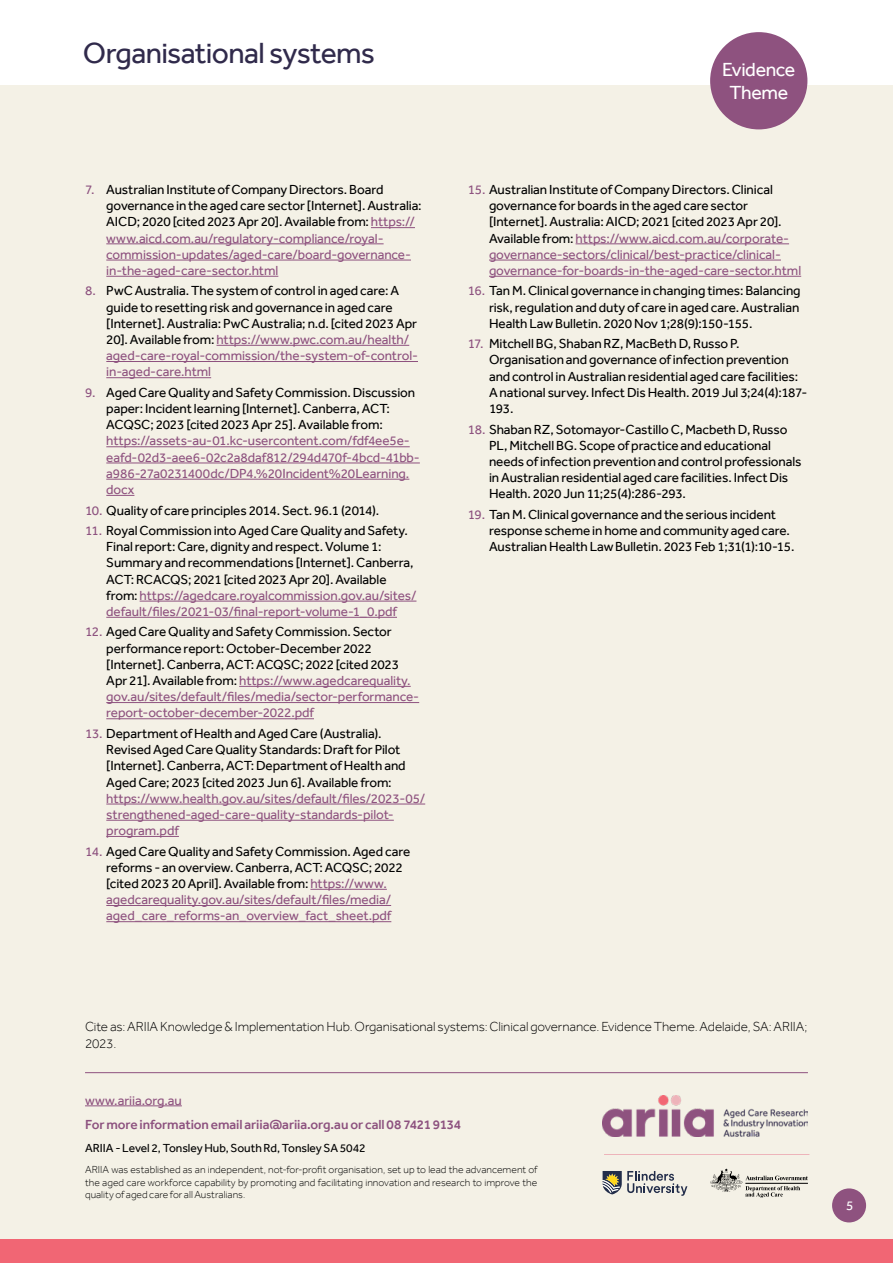
<style>
.page{position:relative;width:893px;height:1263px;background:#fff}
.page>*{position:absolute;margin:0;border:0;box-sizing:border-box;transform-origin:0 0}
.t1{font:30px "Effra";letter-spacing:-.02em;color:#302a4b}
.t2{font:19.5px/22.5px "Effra";letter-spacing:-.02em;color:#fff;text-align:center}
.t3{font:13.5px/16.2px "Effra";letter-spacing:-.005em;color:#000}
.Paragraph__P{font:13.5px/16.2px "Effra";letter-spacing:-.01em;color:#8e527f}
.t4{font:300 13.5px/16.2px "Effra";letter-spacing:-.005em;color:#000}
.t5{font:500 13.5px "Effra";letter-spacing:-.01em;color:#8d527f}
.t6{font:13.5px "Effra";color:#fff}
.t7{font:12px "Effra";letter-spacing:-.005em;color:#000}
.t8{font:300 10.5px/12.6px "Effra";letter-spacing:.005em;color:#000;text-align:justify}
.s1{color:#8d527f}
.s2{color:#8e527f}
.s3{color:#000}
</style>
<div class="page">
<div style="left:0;top:85px;width:893px;height:1178px;background:#f4f1e6"></div>
<div style="left:0;top:1239px;width:893px;height:24px;background:#f16674"></div>
<div style="left:710px;top:32px;width:97px;height:97px;background:#8e527f;border-radius:50%"></div>
<div style="left:832px;top:1188px;width:34px;height:34px;background:#8e527f;border-radius:50%"></div>
<hr style="left:371px;top:227px;width:44px;height:1px;background:#8e527f">
<hr style="left:106px;top:243px;width:278px;height:1px;background:#8e527f">
<hr style="left:106px;top:260px;width:305px;height:1px;background:#8e527f">
<hr style="left:106px;top:276px;width:172px;height:1px;background:#8e527f">
<hr style="left:216px;top:345px;width:193px;height:1px;background:#8e527f">
<hr style="left:106px;top:361px;width:312px;height:1px;background:#8e527f">
<hr style="left:106px;top:377px;width:105px;height:1px;background:#8e527f">
<hr style="left:106px;top:446px;width:304px;height:1px;background:#8e527f">
<hr style="left:106px;top:463px;width:314px;height:1px;background:#8e527f">
<hr style="left:106px;top:479px;width:303px;height:1px;background:#8e527f">
<svg style="left:106px;top:495px;width:28px;height:1px"></svg>
<hr style="left:140px;top:601px;width:276px;height:1px;background:#8e527f">
<hr style="left:106px;top:617px;width:291px;height:1px;background:#8e527f">
<hr style="left:239px;top:686px;width:172px;height:1px;background:#8e527f">
<hr style="left:106px;top:702px;width:313px;height:1px;background:#8e527f">
<hr style="left:106px;top:718px;width:208px;height:1px;background:#8e527f">
<hr style="left:106px;top:804px;width:319px;height:1px;background:#8e527f">
<hr style="left:106px;top:820px;width:288px;height:1px;background:#8e527f">
<hr style="left:106px;top:836px;width:73px;height:1px;background:#8e527f">
<hr style="left:310px;top:889px;width:77px;height:1px;background:#8e527f">
<hr style="left:106px;top:905px;width:285px;height:1px;background:#8e527f">
<hr style="left:106px;top:921px;width:285px;height:1px;background:#8e527f">
<hr style="left:576px;top:243px;width:213px;height:1px;background:#8e527f">
<hr style="left:489px;top:260px;width:292px;height:1px;background:#8e527f">
<hr style="left:489px;top:276px;width:312px;height:1px;background:#8e527f">
<hr style="left:85px;top:1105px;width:97px;height:1px;background:#8e527f">
<hr style="left:85px;top:1072px;width:723px;height:1px;background:#8e527f">
<hr style="left:604px;top:1154px;width:205px;height:1px;background:#edb4ba">
<img style="left:603px;top:1095px;width:205px;height:41px">
<svg style="left:603px;top:1171px;width:84px;height:25px"></svg>
<svg style="left:710px;top:1168px;width:98px;height:30px"></svg>
<h1 class="t1" style="left:83px;top:35px;width:293px">Organisational systems</h1>
<p class="t3" style="left:106px;top:181px;width:317px;text-indent:-21px"><span class="s1">7.</span> Australian Institute of Company Directors. Board governance in the aged care sector [Internet]. Australia:<br>AICD; 2020 [cited 2023 Apr 20]. Available from: <span class="s2">https:// www.aicd.com.au/regulatory-compliance/royal&shy;commission-updates/aged-care/board-governance&shy;in-the-aged-care-sector.html</span></p>
<p class="t3" style="left:106px;top:283px;width:313px;text-indent:-21px"><span class="s1">8.</span> PwC Australia. The system of control in aged care: A guide to resetting risk and governance in aged care [Internet]. Australia: PwC Australia; n.d. [cited 2023 Apr 20]. Available from: <span class="s2">https://www.pwc.com.au/health/ aged-care-royal-commission/the-system-of-control&shy;in-aged-care.html</span></p>
<p class="Paragraph__P" style="left:106px;top:384px;width:315px;text-indent:-21px"><span class="s1">9.</span> <span class="s3">Aged Care Quality and Safety Commission. Discussion paper: Incident learning [Internet]. Canberra, ACT:<br>ACQSC; 2023 [cited 2023 Apr 25]. Available from: </span>https://assets-au-01.kc-usercontent.com/fdf4ee5e&shy;eafd-02d3-aee6-02c2a8daf812/294d470f-4bcd-41bb&shy;a986-27a0231400dc/DP4.%20Incident%20Learning. docx</p>
<p class="t3" style="left:85px;top:502px;width:296px"><span class="s1">10.</span> Quality of care principles 2014. Sect. 96.1 (2014).</p>
<p class="t3" style="left:106px;top:522px;width:312px;text-indent:-21px"><span class="s1">11.</span> Royal Commission into Aged Care Quality and Safety.<br>Final report: Care, dignity and respect. Volume 1:<br>Summary and recommendations [Internet]. Canberra, ACT: RCACQS; 2021 [cited 2023 Apr 20]. Available from: <span class="s2">https://agedcare.royalcommission.gov.au/sites/ default/files/2021-03/final-report-volume-1_0.pdf</span></p>
<p class="t3" style="left:106px;top:624px;width:314px;text-indent:-21px"><span class="s1">12.</span> Aged Care Quality and Safety Commission. Sector performance report: October-December 2022 [Internet]. Canberra, ACT: ACQSC; 2022 [cited 2023<br>Apr 21]. Available from: <span class="s2">https://www.agedcarequality. gov.au/sites/default/files/media/sector-performance&shy;report-october-december-2022.pdf</span></p>
<p class="t3" style="left:106px;top:725px;width:320px;text-indent:-21px"><span class="s1">13.</span> Department of Health and Aged Care (Australia).<br>Revised Aged Care Quality Standards: Draft for Pilot [Internet]. Canberra, ACT: Department of Health and Aged Care; 2023 [cited 2023 Jun 6]. Available from: <span class="s2">https://www.health.gov.au/sites/default/files/2023-05/ strengthened-aged-care-quality-standards-pilot&shy;program.pdf</span></p>
<p class="t3" style="left:106px;top:843px;width:305px;text-indent:-21px"><span class="s1">14.</span> Aged Care Quality and Safety Commission. Aged care reforms - an overview. Canberra, ACT: ACQSC; 2022 [cited 2023 20 April]. Available from: <span class="s2">https://www. agedcarequality.gov.au/sites/default/files/media/ aged_care_reforms-an_overview_fact_sheet.pdf</span></p>
<h2 class="t2" style="left:722px;top:58px;width:75px">Evidence<br>Theme</h2>
<p class="t3" style="left:489px;top:181px;width:314px;text-indent:-21px"><span class="s1">15.</span> Australian Institute of Company Directors. Clinical governance for boards in the aged care sector [Internet]. Australia: AICD; 2021 [cited 2023 Apr 20].<br>Available from: <span class="s2">https://www.aicd.com.au/corporate&shy;governance-sectors/clinical/best-practice/clinical&shy;governance-for-boards-in-the-aged-care-sector.html</span></p>
<p class="t3" style="left:489px;top:283px;width:313px;text-align:justify;text-indent:-21px"><span class="s1">16.</span> Tan M. Clinical governance in changing times: Balancing risk, regulation and duty of care in aged care. Australian Health Law Bulletin. 2020 Nov 1;28(9):150-155.</p>
<p class="t3" style="left:489px;top:335px;width:320px;text-indent:-21px"><span class="s1">17.</span> Mitchell BG, Shaban RZ, MacBeth D, Russo P.<br>Organisation and governance of infection prevention and control in Australian residential aged care facilities:<br>A national survey. Infect Dis Health. 2019 Jul 3;24(4):187- 193.</p>
<p class="t3" style="left:489px;top:421px;width:314px;text-indent:-21px"><span class="s1">18.</span> Shaban RZ, Sotomayor-Castillo C, Macbeth D, Russo PL, Mitchell BG. Scope of practice and educational needs of infection prevention and control professionals in Australian residential aged care facilities. Infect Dis Health. 2020 Jun 11;25(4):286-293.</p>
<p class="t3" style="left:489px;top:506px;width:307px;text-indent:-21px"><span class="s1">19.</span> Tan M. Clinical governance and the serious incident response scheme in home and community aged care.<br>Australian Health Law Bulletin. 2023 Feb 1;31(1):10-15.</p>
<p class="t4" style="left:85px;top:1018px;width:724px">Cite as: ARIIA Knowledge &amp; Implementation Hub. Organisational systems: Clinical governance. Evidence Theme. Adelaide, SA: ARIIA;<br>2023.</p>
<p class="Paragraph__P" style="left:85px;top:1092px;width:98px">www.ariia.org.au</p>
<p class="t5" style="left:85px;top:1117px;width:378px">For more information email ariia@ariia.org.au or call 08 7421 9134</p>
<p class="t7" style="left:85px;top:1141px;width:282px">ARIIA - Level 2, Tonsley Hub, South Rd, Tonsley SA 5042</p>
<p class="t8" style="left:85px;top:1163px;width:454px">ARIIA was established as an independent, not-for-profit organisation, set up to lead the advancement of the aged care workforce capability by promoting and facilitating innovation and research to improve the quality of aged care for all Australians.</p>
<p class="t6" style="left:846px;top:1197px;width:9px">5</p>
</div>
